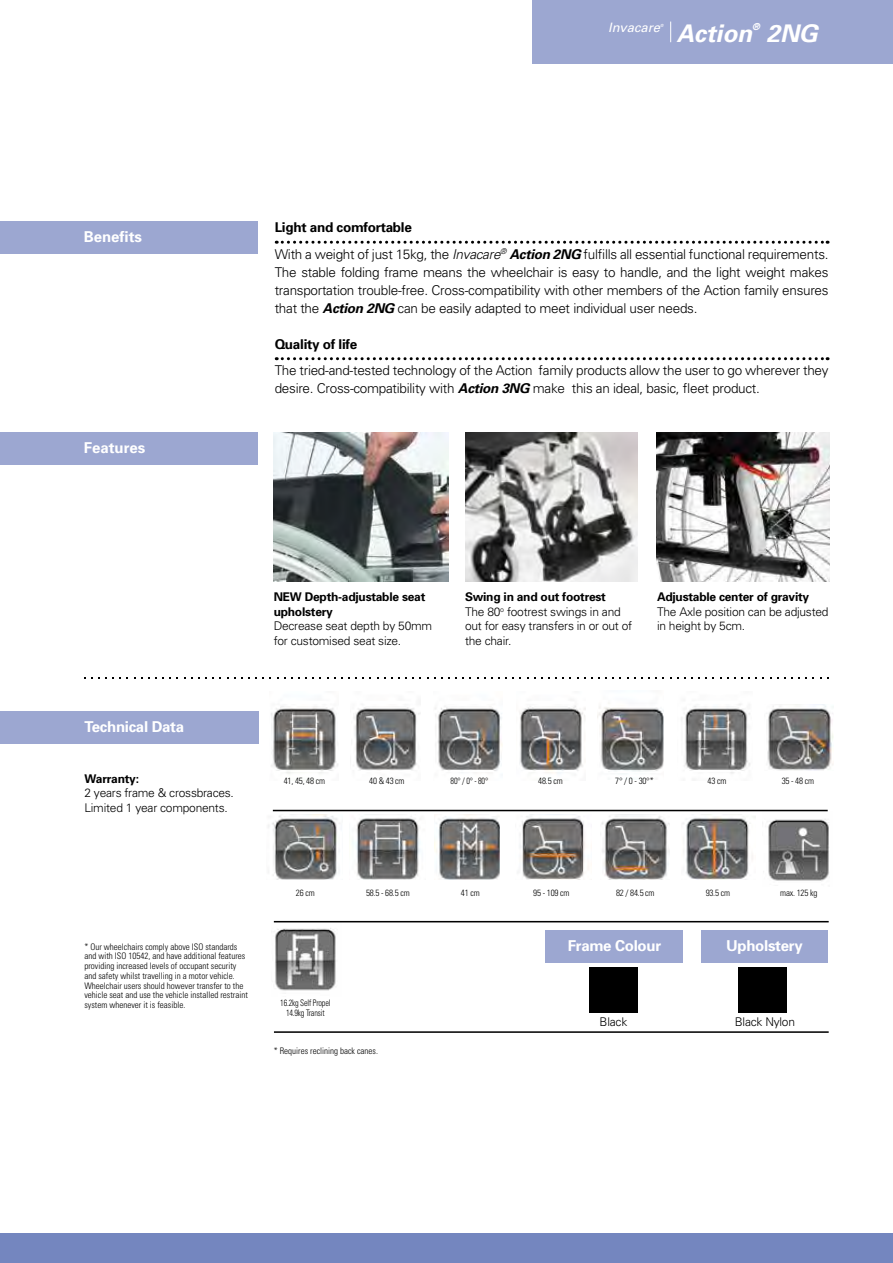
<style>
.page{position:relative;width:893px;height:1263px;background:#fff}
.page>*{position:absolute;margin:0;border:0;box-sizing:border-box;transform-origin:0 0}
.t1{font:italic 700 24.3px "Univers";color:#fff}
.t2{font:700 15px "Univers";letter-spacing:-.02em;color:#fff}
.t3{font:300 13.5px/18px "Univers";letter-spacing:-.02em;color:#000}
.t4{font:700 13.5px "Univers";letter-spacing:-.02em;color:#000}
.t5{font:italic 12.9px "Univers";color:#fff}
.t6{font:300 12px/14.4px "Univers";letter-spacing:-.02em;color:#000}
.t7{font:700 12px/14.4px "Univers";letter-spacing:-.02em;color:#000}
.t8{font:italic 700 9.6px "Univers";color:#fff}
.t9{font:300 condensed 9px/9.8px "Univers";color:#000}
.t10{font:300 condensed 9px/10.5px "Univers";letter-spacing:-.02em;color:#000;text-align:center;scale:.9 1}
.t11{font:300 condensed 9px "Univers";color:#000;scale:.9 1}
.t12{font:italic 4.2px "Univers";color:#fff}
.s1{font-weight:700}
.s2{font-style:italic}
.s3{font-weight:700;font-style:italic}
</style>
<div class="page">
<div style="left:0;top:1233px;width:893px;height:30px;background:#7486bf"></div>
<div style="left:533px;top:0;width:360px;height:64px;background:#9ca7d1"></div>
<div style="left:0;top:221px;width:258px;height:32px;background:#9ca7d1"></div>
<svg style="left:276px;top:241px;width:552px;height:3px"></svg>
<svg style="left:276px;top:357px;width:552px;height:3px"></svg>
<svg style="left:84px;top:677px;width:37px;height:2px"></svg>
<svg style="left:134px;top:677px;width:37px;height:2px"></svg>
<svg style="left:184px;top:677px;width:37px;height:2px"></svg>
<svg style="left:234px;top:677px;width:37px;height:2px"></svg>
<svg style="left:284px;top:677px;width:37px;height:2px"></svg>
<svg style="left:334px;top:677px;width:37px;height:2px"></svg>
<svg style="left:384px;top:677px;width:37px;height:2px"></svg>
<svg style="left:434px;top:677px;width:37px;height:2px"></svg>
<svg style="left:484px;top:677px;width:30px;height:2px"></svg>
<svg style="left:534px;top:677px;width:30px;height:2px"></svg>
<svg style="left:584px;top:677px;width:30px;height:2px"></svg>
<svg style="left:634px;top:677px;width:30px;height:2px"></svg>
<svg style="left:684px;top:677px;width:30px;height:2px"></svg>
<svg style="left:727px;top:677px;width:37px;height:2px"></svg>
<svg style="left:777px;top:677px;width:37px;height:2px"></svg>
<div style="left:0;top:432px;width:258px;height:32px;background:#9ca7d1"></div>
<img style="left:274px;top:432px;width:174px;height:149px">
<img style="left:465px;top:432px;width:173px;height:149px">
<div style="left:0;top:711px;width:258px;height:32px;background:#9ca7d1"></div>
<svg style="left:670px;top:22px;width:1px;height:20px"></svg>
<div style="left:738px;top:967px;width:49px;height:45px;background:#000"></div>
<div style="left:545px;top:930px;width:138px;height:33px;background:#9ca7d1"></div>
<div style="left:701px;top:930px;width:127px;height:33px;background:#9ca7d1"></div>
<img style="left:271px;top:706px;width:67px;height:68px">
<img style="left:767px;top:704px;width:67px;height:66px">
<img style="left:353px;top:707px;width:67px;height:63px">
<img style="left:435px;top:706px;width:67px;height:65px">
<img style="left:519px;top:705px;width:67px;height:69px">
<img style="left:597px;top:706px;width:66px;height:68px">
<img style="left:681px;top:704px;width:69px;height:70px">
<img style="left:268px;top:814px;width:70px;height:66px">
<img style="left:352px;top:814px;width:68px;height:66px">
<img style="left:434px;top:814px;width:66px;height:66px">
<img style="left:520px;top:814px;width:69px;height:66px">
<img style="left:601px;top:814px;width:69px;height:66px">
<img style="left:682px;top:814px;width:73px;height:66px">
<img style="left:768px;top:819px;width:61px;height:62px">
<img style="left:273px;top:921px;width:68px;height:70px">
<hr style="left:273px;top:810px;width:555px;height:1px;background:#000">
<hr style="left:274px;top:921px;width:555px;height:1px;background:#000">
<hr style="left:274px;top:1031px;width:555px;height:2px;background:#000">
<div style="left:589px;top:967px;width:49px;height:45px;background:#000"></div>
<img style="left:656px;top:432px;width:173px;height:149px">
<p class="t5" style="left:608px;top:20px;width:53px">Invacare</p>
<p class="t12" style="left:660px;top:22px;width:5px">®</p>
<h1 class="t1" style="left:676px;top:18px;width:77px">Action</h1>
<p class="t8" style="left:752px;top:20px;width:9px">®</p>
<h1 class="t1" style="left:766px;top:18px;width:53px">2NG</h1>
<p class="t2" style="left:84px;top:227px;width:60px">Benefits</p>
<p class="t3" style="left:275px;top:214px;width:555px;line-height:26.5px"><span class="s1">Light and comfortable<br></span>With a weight of just 15kg, the <span class="s2">Invacare</span><sup>®</sup> <span class="s3">Action 2NG</span> fulfills all essential functional requirements.</p>
<p class="t3" style="left:275px;top:262px;width:555px;text-align:justify">The stable folding frame means the wheelchair is easy to handle, and the light weight makes transportation trouble-free. Cross-compatibility with other members of the Action family ensures that the <span class="s3">Action 2NG</span> can be easily adapted to meet individual user needs.</p>
<p class="t4" style="left:275px;top:335px;width:84px">Quality of life</p>
<p class="t3" style="left:275px;top:361px;width:555px">The tried-and-tested technology of the Action family products allow the user to go wherever they desire. Cross-compatibility with <span class="s3">Action 3NG</span> make this an ideal, basic, fleet product.</p>
<p class="t2" style="left:84px;top:438px;width:63px">Features</p>
<p class="t7" style="left:274px;top:589px;width:153px">NEW Depth-adjustable seat upholstery</p>
<p class="t6" style="left:274px;top:618px;width:160px">Decrease seat depth by 50mm for customised seat size.</p>
<p class="t6" style="left:465px;top:589px;width:169px"><span class="s1">Swing in and out footrest<br></span>The 80<sup>o</sup> footrest swings in and out for easy transfers in or out of the chair.</p>
<p class="t7" style="left:657px;top:589px;width:154px">Adjustable center of gravity</p>
<p class="t6" style="left:657px;top:604px;width:173px">The Axle position can be adjusted in height by 5cm.</p>
<p class="t2" style="left:84px;top:717px;width:101px">Technical Data</p>
<p class="t7" style="left:84px;top:771px;width:56px">Warranty:</p>
<p class="t6" style="left:84px;top:785px;width:151px">2 years frame &amp; crossbraces.<br>Limited 1 year components.</p>
<p class="t9" style="left:284px;top:775px;width:43px">41, 45, 48 cm</p>
<p class="t9" style="left:369px;top:775px;width:37px">40 &amp; 43 cm</p>
<p class="t11" style="left:451px;top:775px;width:43px">80° / 0° - 80°</p>
<p class="t9" style="left:538px;top:775px;width:26px">48.5 cm</p>
<p class="t9" style="left:615px;top:775px;width:40px">7° / 0 - 30°*</p>
<p class="t9" style="left:708px;top:775px;width:20px">43 cm</p>
<p class="t9" style="left:782px;top:775px;width:34px">35 - 48 cm</p>
<p class="t9" style="left:84px;top:941px;width:165px">* Our wheelchairs comply above ISO standards and with ISO 10542, and have additional features providing increased levels of occupant security and safety whilst travelling in a motor vehicle.<br>Wheelchair users should however transfer to the vehicle seat and use the vehicle installed restraint system whenever it is feasible.</p>
<p class="t9" style="left:296px;top:887px;width:20px">26 cm</p>
<p class="t9" style="left:366px;top:887px;width:45px">58.5 - 68.5 cm</p>
<p class="t9" style="left:461px;top:887px;width:20px">41 cm</p>
<p class="t9" style="left:533px;top:887px;width:38px">95 - 109 cm</p>
<p class="t9" style="left:616px;top:887px;width:40px">82 / 84.5 cm</p>
<p class="t9" style="left:706px;top:887px;width:26px">93.5 cm</p>
<p class="t9" style="left:780px;top:887px;width:39px">max. 125 kg</p>
<p class="t10" style="left:280px;top:997px;width:57px">16.2kg Self Propel<br>14.9kg Transit</p>
<p class="t9" style="left:274px;top:1045px;width:106px">* Requires reclining back canes.</p>
<p class="t2" style="left:568px;top:936px;width:95px">Frame Colour</p>
<p class="t6" style="left:600px;top:1014px;width:29px">Black</p>
<p class="t2" style="left:726px;top:936px;width:78px">Upholstery</p>
<p class="t6" style="left:735px;top:1014px;width:62px">Black Nylon</p>
</div>
